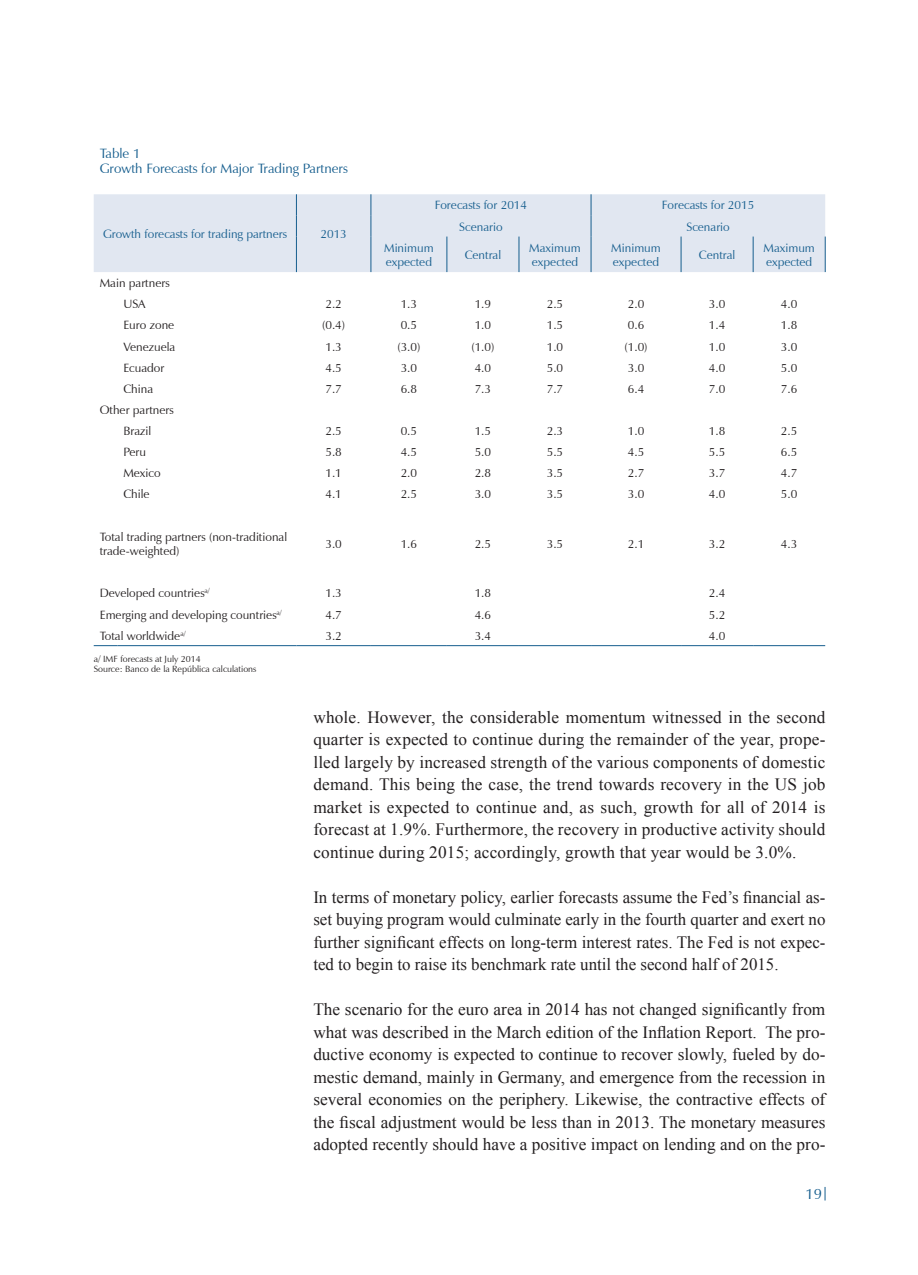
<style>
.page{position:relative;width:918px;height:1275px;background:#fff}
.page>*{position:absolute;margin:0;border:0;box-sizing:border-box;transform-origin:0 0}
.corrido1{font:17.25px/22.5px "Times New Roman";color:#231f20;text-align:justify}
.t1{font:15px "Zapf Humanist 601 BT";color:#165e8e}
.cuadro_-_titulo{font:13.5px "Zapf Humanist 601 BT";color:#165e8e}
.cuadro{font:12px/14.4px "Zapf Humanist 601 BT";color:#231f20}
.cuadro_-_subtitulos{font:12px/14.4px "Zapf Humanist 601 BT";color:#165e8e}
.gráfico_-_pie{font:9px "Zapf Humanist 601 BT";color:#231f20}
</style>
<div class="page">
<svg style="left:824px;top:1187px;width:1px;height:13px"></svg>
<div style="left:94px;top:194px;width:730px;height:78px;background:#e1e7f1"></div>
<svg style="left:296px;top:194px;width:1px;height:42px"></svg>
<hr style="left:296px;top:236px;width:1px;height:36px;background:#165e8e">
<svg style="left:370px;top:194px;width:1px;height:42px"></svg>
<svg style="left:590px;top:194px;width:1px;height:42px"></svg>
<hr style="left:370px;top:236px;width:1px;height:36px;background:#165e8e">
<hr style="left:446px;top:236px;width:1px;height:36px;background:#165e8e">
<hr style="left:518px;top:236px;width:1px;height:36px;background:#165e8e">
<hr style="left:590px;top:236px;width:1px;height:36px;background:#165e8e">
<hr style="left:680px;top:236px;width:1px;height:36px;background:#165e8e">
<hr style="left:752px;top:236px;width:1px;height:36px;background:#165e8e">
<hr style="left:824px;top:236px;width:1px;height:36px;background:#165e8e">
<svg style="left:94px;top:645px;width:23px;height:1px"></svg>
<hr style="left:117px;top:645px;width:179px;height:1px;background:#165e8e">
<hr style="left:296px;top:645px;width:75px;height:1px;background:#165e8e">
<hr style="left:371px;top:645px;width:75px;height:1px;background:#165e8e">
<hr style="left:446px;top:645px;width:72px;height:1px;background:#165e8e">
<hr style="left:518px;top:645px;width:72px;height:1px;background:#165e8e">
<hr style="left:590px;top:645px;width:90px;height:1px;background:#165e8e">
<hr style="left:680px;top:645px;width:72px;height:1px;background:#165e8e">
<hr style="left:752px;top:645px;width:72px;height:1px;background:#165e8e">
<p class="cuadro_-_titulo" style="left:100px;top:145px;width:42px">Table 1</p>
<p class="cuadro_-_titulo" style="left:100px;top:160px;width:249px">Growth Forecasts for Major Trading Partners</p>
<p class="cuadro_-_subtitulos" style="left:103px;top:226px;width:185px">Growth forecasts for trading partners</p>
<p class="cuadro_-_subtitulos" style="left:320px;top:226px;width:28px">2013</p>
<p class="cuadro_-_subtitulos" style="left:434px;top:198px;width:94px">Forecasts for 2014</p>
<p class="cuadro_-_subtitulos" style="left:661px;top:198px;width:94px">Forecasts for 2015</p>
<p class="cuadro_-_subtitulos" style="left:459px;top:219px;width:45px">Scenario</p>
<p class="cuadro_-_subtitulos" style="left:686px;top:219px;width:45px">Scenario</p>
<p class="cuadro_-_subtitulos" style="left:384px;top:240px;width:51px">Minimum expected</p>
<p class="cuadro_-_subtitulos" style="left:464px;top:247px;width:38px">Central</p>
<p class="cuadro_-_subtitulos" style="left:529px;top:240px;width:53px">Maximum expected</p>
<p class="cuadro_-_subtitulos" style="left:611px;top:240px;width:51px">Minimum expected</p>
<p class="cuadro_-_subtitulos" style="left:698px;top:247px;width:38px">Central</p>
<p class="cuadro_-_subtitulos" style="left:763px;top:240px;width:53px">Maximum expected</p>
<p class="cuadro" style="left:100px;top:276px;width:71px">Main partners</p>
<p class="cuadro" style="left:123px;top:297px;width:24px">USA</p>
<p class="cuadro" style="left:325px;top:297px;width:18px">2.2</p>
<p class="cuadro" style="left:400px;top:297px;width:18px">1.3</p>
<p class="cuadro" style="left:474px;top:297px;width:18px">1.9</p>
<p class="cuadro" style="left:546px;top:297px;width:18px">2.5</p>
<p class="cuadro" style="left:627px;top:297px;width:18px">2.0</p>
<p class="cuadro" style="left:708px;top:297px;width:18px">3.0</p>
<p class="cuadro" style="left:780px;top:297px;width:18px">4.0</p>
<p class="cuadro" style="left:123px;top:318px;width:52px">Euro zone</p>
<p class="cuadro" style="left:322px;top:318px;width:25px">(0.4)</p>
<p class="cuadro" style="left:400px;top:318px;width:18px">0.5</p>
<p class="cuadro" style="left:474px;top:318px;width:18px">1.0</p>
<p class="cuadro" style="left:546px;top:318px;width:18px">1.5</p>
<p class="cuadro" style="left:627px;top:318px;width:18px">0.6</p>
<p class="cuadro" style="left:708px;top:318px;width:18px">1.4</p>
<p class="cuadro" style="left:780px;top:318px;width:18px">1.8</p>
<p class="cuadro" style="left:123px;top:339px;width:53px">Venezuela</p>
<p class="cuadro" style="left:325px;top:339px;width:18px">1.3</p>
<p class="cuadro" style="left:397px;top:339px;width:25px">(3.0)</p>
<p class="cuadro" style="left:471px;top:339px;width:25px">(1.0)</p>
<p class="cuadro" style="left:546px;top:339px;width:18px">1.0</p>
<p class="cuadro" style="left:624px;top:339px;width:25px">(1.0)</p>
<p class="cuadro" style="left:708px;top:339px;width:18px">1.0</p>
<p class="cuadro" style="left:780px;top:339px;width:18px">3.0</p>
<p class="cuadro" style="left:123px;top:360px;width:43px">Ecuador</p>
<p class="cuadro" style="left:325px;top:360px;width:18px">4.5</p>
<p class="cuadro" style="left:400px;top:360px;width:18px">3.0</p>
<p class="cuadro" style="left:474px;top:360px;width:18px">4.0</p>
<p class="cuadro" style="left:546px;top:360px;width:18px">5.0</p>
<p class="cuadro" style="left:627px;top:360px;width:18px">3.0</p>
<p class="cuadro" style="left:708px;top:360px;width:18px">4.0</p>
<p class="cuadro" style="left:780px;top:360px;width:18px">5.0</p>
<p class="cuadro" style="left:123px;top:381px;width:31px">China</p>
<p class="cuadro" style="left:325px;top:381px;width:18px">7.7</p>
<p class="cuadro" style="left:400px;top:381px;width:18px">6.8</p>
<p class="cuadro" style="left:474px;top:381px;width:18px">7.3</p>
<p class="cuadro" style="left:546px;top:381px;width:18px">7.7</p>
<p class="cuadro" style="left:627px;top:381px;width:18px">6.4</p>
<p class="cuadro" style="left:708px;top:381px;width:18px">7.0</p>
<p class="cuadro" style="left:780px;top:381px;width:18px">7.6</p>
<p class="cuadro" style="left:100px;top:402px;width:75px">Other partners</p>
<p class="cuadro" style="left:123px;top:424px;width:30px">Brazil</p>
<p class="cuadro" style="left:325px;top:424px;width:18px">2.5</p>
<p class="cuadro" style="left:400px;top:424px;width:18px">0.5</p>
<p class="cuadro" style="left:474px;top:424px;width:18px">1.5</p>
<p class="cuadro" style="left:546px;top:424px;width:18px">2.3</p>
<p class="cuadro" style="left:627px;top:424px;width:18px">1.0</p>
<p class="cuadro" style="left:708px;top:424px;width:18px">1.8</p>
<p class="cuadro" style="left:780px;top:424px;width:18px">2.5</p>
<p class="cuadro" style="left:123px;top:445px;width:24px">Peru</p>
<p class="cuadro" style="left:325px;top:445px;width:18px">5.8</p>
<p class="cuadro" style="left:400px;top:445px;width:18px">4.5</p>
<p class="cuadro" style="left:474px;top:445px;width:18px">5.0</p>
<p class="cuadro" style="left:546px;top:445px;width:18px">5.5</p>
<p class="cuadro" style="left:627px;top:445px;width:18px">4.5</p>
<p class="cuadro" style="left:708px;top:445px;width:18px">5.5</p>
<p class="cuadro" style="left:780px;top:445px;width:18px">6.5</p>
<p class="cuadro" style="left:123px;top:466px;width:39px">Mexico</p>
<p class="cuadro" style="left:325px;top:466px;width:18px">1.1</p>
<p class="cuadro" style="left:400px;top:466px;width:18px">2.0</p>
<p class="cuadro" style="left:474px;top:466px;width:18px">2.8</p>
<p class="cuadro" style="left:546px;top:466px;width:18px">3.5</p>
<p class="cuadro" style="left:627px;top:466px;width:18px">2.7</p>
<p class="cuadro" style="left:708px;top:466px;width:18px">3.7</p>
<p class="cuadro" style="left:780px;top:466px;width:18px">4.7</p>
<p class="cuadro" style="left:123px;top:487px;width:28px">Chile</p>
<p class="cuadro" style="left:325px;top:487px;width:18px">4.1</p>
<p class="cuadro" style="left:400px;top:487px;width:18px">2.5</p>
<p class="cuadro" style="left:474px;top:487px;width:18px">3.0</p>
<p class="cuadro" style="left:546px;top:487px;width:18px">3.5</p>
<p class="cuadro" style="left:627px;top:487px;width:18px">3.0</p>
<p class="cuadro" style="left:708px;top:487px;width:18px">4.0</p>
<p class="cuadro" style="left:780px;top:487px;width:18px">5.0</p>
<p class="cuadro" style="left:100px;top:529px;width:189px">Total trading partners (non-traditional trade-weighted)</p>
<p class="cuadro" style="left:325px;top:536px;width:18px">3.0</p>
<p class="cuadro" style="left:400px;top:536px;width:18px">1.6</p>
<p class="cuadro" style="left:474px;top:536px;width:18px">2.5</p>
<p class="cuadro" style="left:546px;top:536px;width:18px">3.5</p>
<p class="cuadro" style="left:627px;top:536px;width:18px">2.1</p>
<p class="cuadro" style="left:708px;top:536px;width:18px">3.2</p>
<p class="cuadro" style="left:780px;top:536px;width:18px">4.3</p>
<p class="cuadro" style="left:100px;top:586px;width:112px">Developed countries<sup>a/</sup></p>
<p class="cuadro" style="left:325px;top:586px;width:18px">1.3</p>
<p class="cuadro" style="left:474px;top:586px;width:18px">1.8</p>
<p class="cuadro" style="left:708px;top:586px;width:18px">2.4</p>
<p class="cuadro" style="left:100px;top:607px;width:183px">Emerging and developing countries<sup>a/</sup></p>
<p class="cuadro" style="left:325px;top:607px;width:18px">4.7</p>
<p class="cuadro" style="left:474px;top:607px;width:18px">4.6</p>
<p class="cuadro" style="left:708px;top:607px;width:18px">5.2</p>
<p class="cuadro" style="left:100px;top:628px;width:87px">Total worldwide<sup>a/</sup></p>
<p class="cuadro" style="left:325px;top:628px;width:18px">3.2</p>
<p class="cuadro" style="left:474px;top:628px;width:18px">3.4</p>
<p class="cuadro" style="left:708px;top:628px;width:18px">4.0</p>
<p class="gráfico_-_pie" style="left:94px;top:653px;width:108px">a/ IMF forecasts at July 2014</p>
<p class="gráfico_-_pie" style="left:94px;top:663px;width:164px">Source: Banco de la República calculations</p>
<p class="corrido1" style="left:313px;top:705px;width:513px">whole. However, the considerable momentum witnessed in the second quarter is expected to continue during the remainder of the year, prope&shy;lled largely by increased strength of the various components of domestic demand. This being the case, the trend towards recovery in the US job market is expected to continue and, as such, growth for all of 2014 is forecast at 1.9%. Furthermore, the recovery in productive activity should continue during 2015; accordingly, growth that year would be 3.0%.</p>
<p class="corrido1" style="left:313px;top:885px;width:513px">In terms of monetary policy, earlier forecasts assume the Fed’s financial as&shy;set buying program would culminate early in the fourth quarter and exert no further significant effects on long-term interest rates. The Fed is not expec&shy;ted to begin to raise its benchmark rate until the second half of 2015.</p>
<p class="corrido1" style="left:313px;top:997px;width:513px">The scenario for the euro area in 2014 has not changed significantly from what was described in the March edition of the Inflation Report. The pro&shy;ductive economy is expected to continue to recover slowly, fueled by do&shy;mestic demand, mainly in Germany, and emergence from the recession in several economies on the periphery. Likewise, the contractive effects of the fiscal adjustment would be less than in 2013. The monetary measures adopted recently should have a positive impact on lending and on the pro-</p>
<p class="t1" style="left:805px;top:1184px;width:18px">19</p>
</div>
